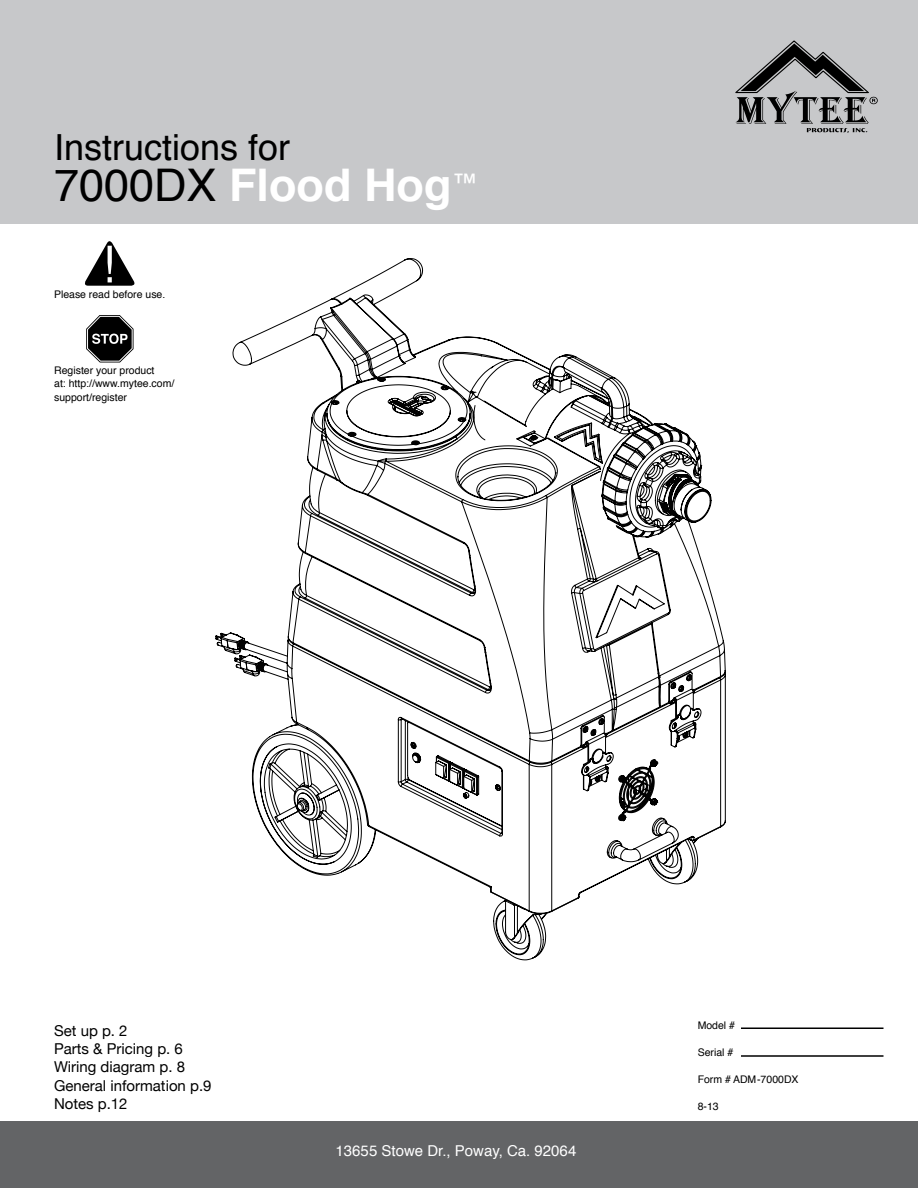
<style>
.page{position:relative;width:918px;height:1188px;background:#fff}
.page>*{position:absolute;margin:0;border:0;box-sizing:border-box;transform-origin:0 0}
.t1{font:700 45px "Helvetica";color:#fff}
.t2{font:36px "Helvetica";color:#000}
.t3{font:15px/18.3px "Helvetica Neue";color:#000}
.t4{font:15px "Helvetica";color:#fff}
.t5{font:10.5px/13.5px "Helvetica";color:#000}
.s1{font-weight:400;color:#000}
</style>
<div class="page">
<div style="left:0;top:1122px;width:918px;height:66px;background:#636466"></div>
<div style="left:0;top:0;width:918px;height:223px;background:#c7c8ca"></div>
<hr style="left:741px;top:1028px;width:143px;height:1px;background:#000">
<hr style="left:741px;top:1055px;width:143px;height:2px;background:#000">
<svg style="left:85px;top:241px;width:50px;height:45px"></svg>
<svg style="left:86px;top:315px;width:48px;height:48px"></svg>
<svg style="left:735px;top:40px;width:143px;height:93px"></svg>
<svg style="left:215px;top:258px;width:511px;height:702px"></svg>
<h2 class="t2" style="left:54px;top:120px;width:238px">Instructions for</h2>
<h1 class="t1" style="left:54px;top:148px;width:426px"><span class="s1">7000DX</span> Flood Hog<sup>™</sup></h1>
<p class="t5" style="left:54px;top:288px;width:113px">Please read before use.</p>
<p class="t5" style="left:54px;top:363px;width:122px">Register your product<br>at: http://www.mytee.com/ support/register</p>
<h3 class="t3" style="left:54px;top:1022px;width:159px">Set up p. 2<br>Parts &amp; Pricing p. 6<br>Wiring diagram p. 8<br>General information p.9<br>Notes p.12</h3>
<h3 class="t4" style="left:336px;top:1139px;width:242px">13655 Stowe Dr., Poway, Ca. 92064</h3>
<p class="t5" style="left:698px;top:1019px;width:39px">Model #</p>
<p class="t5" style="left:698px;top:1046px;width:37px">Serial #</p>
<p class="t5" style="left:698px;top:1073px;width:102px">Form # ADM-7000DX</p>
<p class="t5" style="left:698px;top:1100px;width:23px">8-13</p>
</div>
